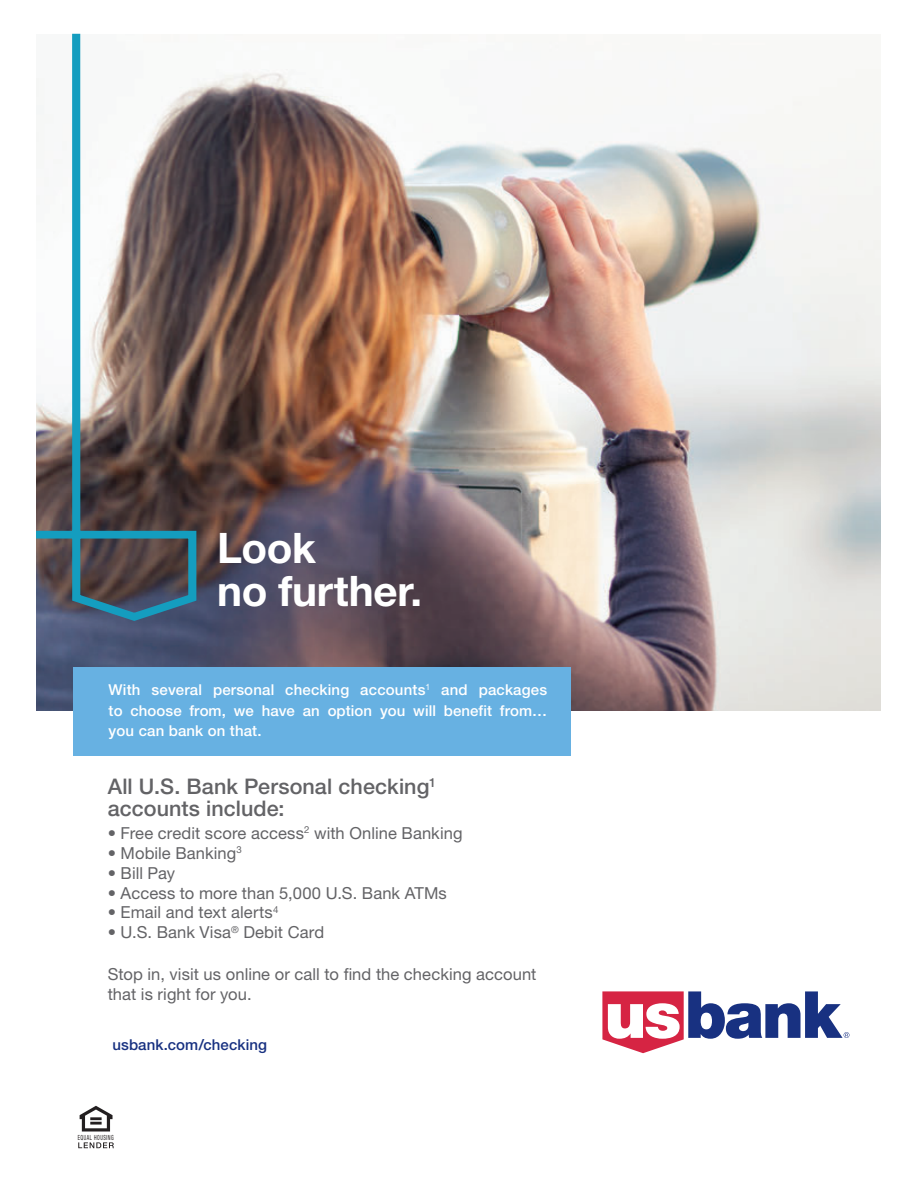
<style>
.page{position:relative;width:918px;height:1188px;background:#fff}
.page>*{position:absolute;margin:0;border:0;box-sizing:border-box;transform-origin:0 0}
.t1{font:700 42.15px/43.2px "Helvetica Neue LT Std";letter-spacing:-.01em;color:#fff}
.t2{font:500 21.6px/21.6px "Helvetica Neue LT Std";letter-spacing:.005em;color:#636366}
.t3{font:16.5px/19.8px "Helvetica Neue LT Std";letter-spacing:.005em;color:#636366}
.t4{font:500 15px/20.7px "Helvetica Neue LT Std";letter-spacing:.005em;color:#fff;text-align:justify}
.t5{font:500 15px "Helvetica Neue LT Std";letter-spacing:.005em;color:#183181}
.t6{font:condensed 7.05px "Helvetica Neue LT Std";letter-spacing:.1em;color:#231f20;scale:.69 1}
</style>
<div class="page">
<svg style="left:78px;top:1142px;width:36px;height:6px"></svg>
<svg style="left:80px;top:1106px;width:33px;height:26px"></svg>
<img style="left:36px;top:69px;width:844px;height:641px">
<svg style="left:602px;top:991px;width:247px;height:62px"></svg>
<svg style="left:36px;top:33px;width:164px;height:592px"></svg>
<div style="left:73px;top:668px;width:498px;height:88px;background:#67b1e2"></div>
<h1 class="t1" style="left:217px;top:526px;width:206px">Look<br>no further.</h1>
<p class="t4" style="left:109px;top:679px;width:440px">With several personal checking accounts<sup>1</sup> and packages to choose from, we have an option you will benefit from… you can bank on that.</p>
<h2 class="t2" style="left:108px;top:776px;width:330px">All U.S. Bank Personal checking<sup>1 </sup>accounts include:</h2>
<p class="t3" style="left:108px;top:823px;width:356px">• Free credit score access<sup>2</sup> with Online Banking</p>
<p class="t3" style="left:108px;top:843px;width:136px">• Mobile Banking<sup>3</sup></p>
<p class="t3" style="left:108px;top:863px;width:69px">• Bill Pay</p>
<p class="t3" style="left:108px;top:883px;width:341px">• Access to more than 5,000 U.S. Bank ATMs</p>
<p class="t3" style="left:108px;top:902px;width:172px">• Email and text alerts<sup>4</sup></p>
<p class="t3" style="left:108px;top:922px;width:218px">• U.S. Bank Visa<sup>®</sup> Debit Card</p>
<p class="t3" style="left:108px;top:964px;width:430px">Stop in, visit us online or call to find the checking account that is right for you.</p>
<p class="t5" style="left:112px;top:1036px;width:156px">usbank.com/checking</p>
<p class="t6" style="left:78px;top:1133px;width:53px">EQUAL HOUSING</p>
</div>
